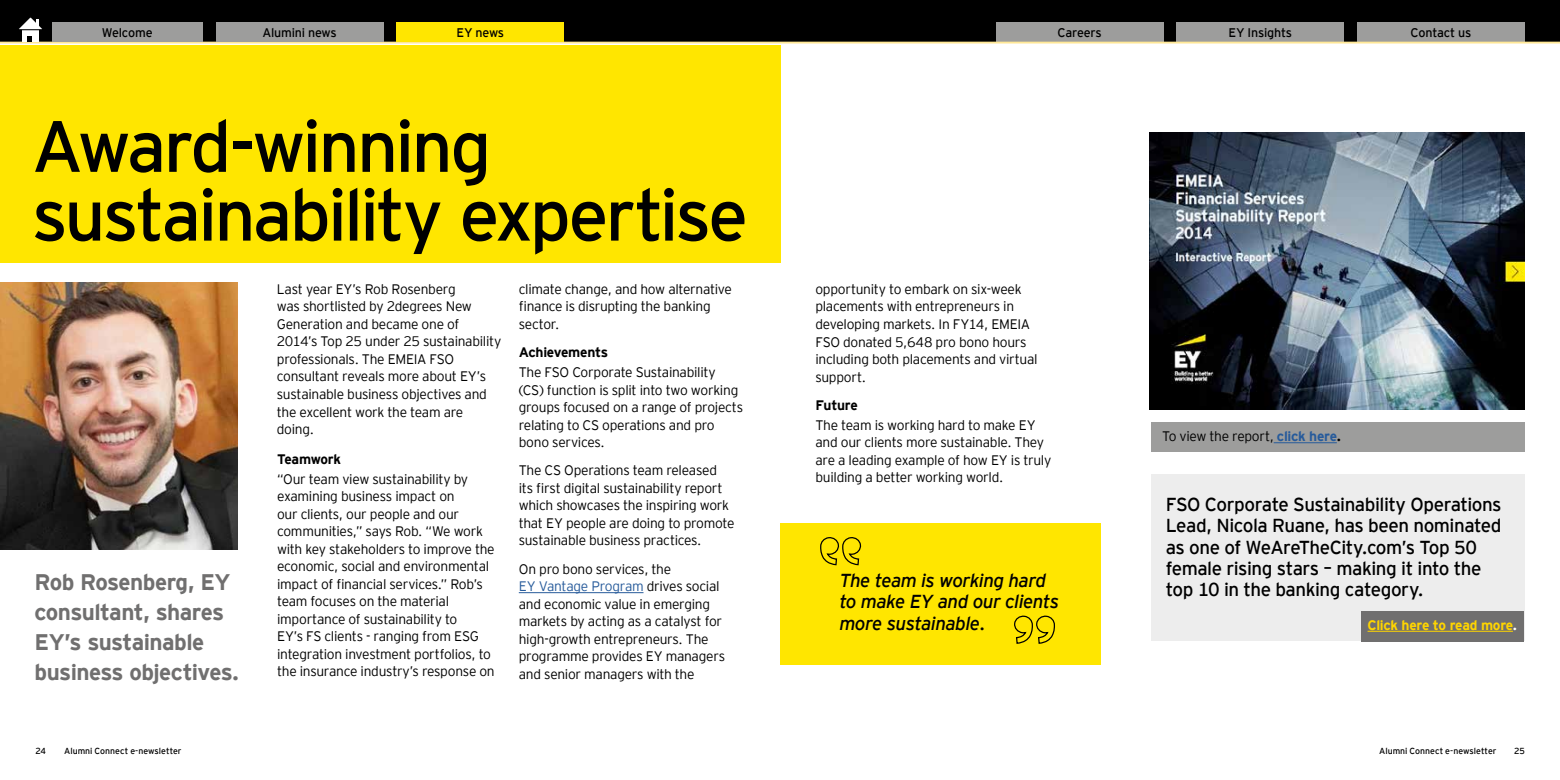
<style>
.page{position:relative;width:1560px;height:780px;background:#fff}
.page>*{position:absolute;margin:0;border:0;box-sizing:border-box;transform-origin:0 0}
.t1{font:72.5px/68.8px "EY Interstate";letter-spacing:-.045em;color:#000}
.t2{font:700 22.5px/30px "EY Interstate";letter-spacing:-.025em;color:#706f6f}
.t3{font:300 18.75px/21.2px "EY Interstate";letter-spacing:-.025em;color:#000}
.t4{font:italic 300 18.75px/21.2px "EY Interstate";letter-spacing:-.03em;color:#000}
.t5{font:300 13.75px/17.5px "EY Interstate";letter-spacing:-.02em;color:#000}
.t6{font:700 13.75px "EY Interstate";letter-spacing:-.025em;color:#000}
.t7{font:700 13.75px "EY Interstate";letter-spacing:-.02em;color:#ffd500}
.t8{font:12.5px "EY Interstate";letter-spacing:-.015em;color:#000}
.t9{font:8.75px "EY Interstate";color:#000}
.s1{color:#275b9b}
.s2{font-weight:700;color:#275b9b}
.s3{font-weight:700}
.s4{color:#fff}
</style>
<div class="page">
<div style="left:0;top:45px;width:780px;height:217px;background:#ffe600"></div>
<hr style="left:519px;top:592px;width:124px;height:1px;background:#275b9b">
<img style="left:0;top:283px;width:238px;height:266px">
<div style="left:1150px;top:474px;width:374px;height:166px;background:#ededed"></div>
<div style="left:1150px;top:422px;width:374px;height:30px;background:#9d9d9c"></div>
<hr style="left:1273px;top:442px;width:63px;height:1px;background:#275b9b">
<img style="left:1149px;top:132px;width:375px;height:278px">
<div style="left:780px;top:0;width:779px;height:43px;background:#000"></div>
<div style="left:996px;top:22px;width:167px;height:20px;background:#9d9d9c"></div>
<div style="left:1176px;top:22px;width:167px;height:20px;background:#9d9d9c"></div>
<div style="left:1357px;top:22px;width:167px;height:20px;background:#9d9d9c"></div>
<div style="left:780px;top:523px;width:320px;height:141px;background:#ffe600"></div>
<div style="left:0;top:0;width:780px;height:43px;background:#000"></div>
<hr style="left:0;top:42px;width:1559px;height:2px;background:#ffe897">
<div style="left:1360px;top:611px;width:162px;height:30px;background:#706f6f"></div>
<hr style="left:1367px;top:631px;width:145px;height:1px;background:#ffd500">
<svg style="left:820px;top:537px;width:42px;height:29px"></svg>
<svg style="left:1014px;top:615px;width:41px;height:29px"></svg>
<svg style="left:15px;top:17px;width:31px;height:25px"></svg>
<div style="left:52px;top:22px;width:150px;height:20px;background:#9d9d9c"></div>
<div style="left:216px;top:22px;width:167px;height:20px;background:#9d9d9c"></div>
<div style="left:397px;top:22px;width:167px;height:20px;background:#ffe600"></div>
<p class="t8" style="left:102px;top:24px;width:52px">Welcome</p>
<p class="t8" style="left:262px;top:24px;width:76px">Alumini news</p>
<p class="t8" style="left:456px;top:24px;width:49px">EY news</p>
<h1 class="t1" style="left:32px;top:107px;width:718px">Award-winning sustainability expertise</h1>
<p class="t8" style="left:1057px;top:24px;width:46px">Careers</p>
<p class="t8" style="left:1228px;top:24px;width:65px">EY Insights</p>
<p class="t8" style="left:1410px;top:24px;width:62px">Contact us</p>
<p class="t5" style="left:519px;top:279px;width:214px">climate change, and how alternative finance is disrupting the banking sector.</p>
<p class="t6" style="left:519px;top:342px;width:91px">Achievements</p>
<p class="t5" style="left:519px;top:362px;width:226px">The FSO Corporate Sustainability (CS) function is split into two working groups focused on a range of projects relating to CS operations and pro bono services.</p>
<p class="t5" style="left:519px;top:461px;width:217px">The CS Operations team released its first digital sustainability report which showcases the inspiring work that EY people are doing to promote sustainable business practices.</p>
<p class="t5" style="left:519px;top:559px;width:208px">On pro bono services, the<br><span class="s1">EY Vantage Program</span> drives social and economic value in emerging markets by acting as a catalyst for high-growth entrepreneurs. The programme provides EY managers and senior managers with the</p>
<p class="t5" style="left:277px;top:279px;width:226px">Last year EY’s Rob Rosenberg<br>was shortlisted by 2degrees New<br>Generation and became one of<br>2014’s Top 25 under 25 sustainability professionals. The EMEIA FSO consultant reveals more about EY’s sustainable business objectives and the excellent work the team are doing.</p>
<p class="t5" style="left:815px;top:279px;width:224px">opportunity to embark on six-week placements with entrepreneurs in developing markets. In FY14, EMEIA<br>FSO donated 5,648 pro bono hours including both placements and virtual support.</p>
<p class="t6" style="left:815px;top:395px;width:44px">Future</p>
<p class="t5" style="left:815px;top:415px;width:237px">The team is working hard to make EY and our clients more sustainable. They are a leading example of how EY is truly building a better working world.</p>
<p class="t5" style="left:1161px;top:426px;width:180px">To view the report, <span class="s2">click here</span><span class="s3">.</span></p>
<p class="t6" style="left:277px;top:449px;width:65px">Teamwork</p>
<p class="t5" style="left:277px;top:469px;width:219px">“Our team view sustainability by examining business impact on<br>our clients, our people and our communities,” says Rob. “We work with key stakeholders to improve the economic, social and environmental impact of financial services.” Rob’s team focuses on the material importance of sustainability to<br>EY’s FS clients - ranging from ESG integration investment portfolios, to the insurance industry’s response on</p>
<h3 class="t3" style="left:1165px;top:492px;width:337px">FSO Corporate Sustainability Operations Lead, Nicola Ruane, has been nominated as one of WeAreTheCity.com’s Top 50 female rising stars – making it into the</h3>
<h3 class="t4" style="left:839px;top:568px;width:221px">The team is working hard to make EY and our clients more sustainable.</h3>
<h2 class="t2" style="left:35px;top:566px;width:197px">Rob Rosenberg, EY</h2>
<h3 class="t3" style="left:1165px;top:577px;width:259px">top 10 in the banking category.</h3>
<h2 class="t2" style="left:35px;top:596px;width:206px">consultant, shares<br>EY’s sustainable business objectives.</h2>
<p class="t7" style="left:1367px;top:614px;width:151px">Click here to read more<span class="s4">.</span></p>
<p class="t9" style="left:35px;top:745px;width:12px">24</p>
<p class="t9" style="left:64px;top:745px;width:119px">Alumni Connect e-newsletter</p>
<p class="t9" style="left:1378px;top:745px;width:119px">Alumni Connect e-newsletter</p>
<p class="t9" style="left:1513px;top:745px;width:12px">25</p>
</div>
